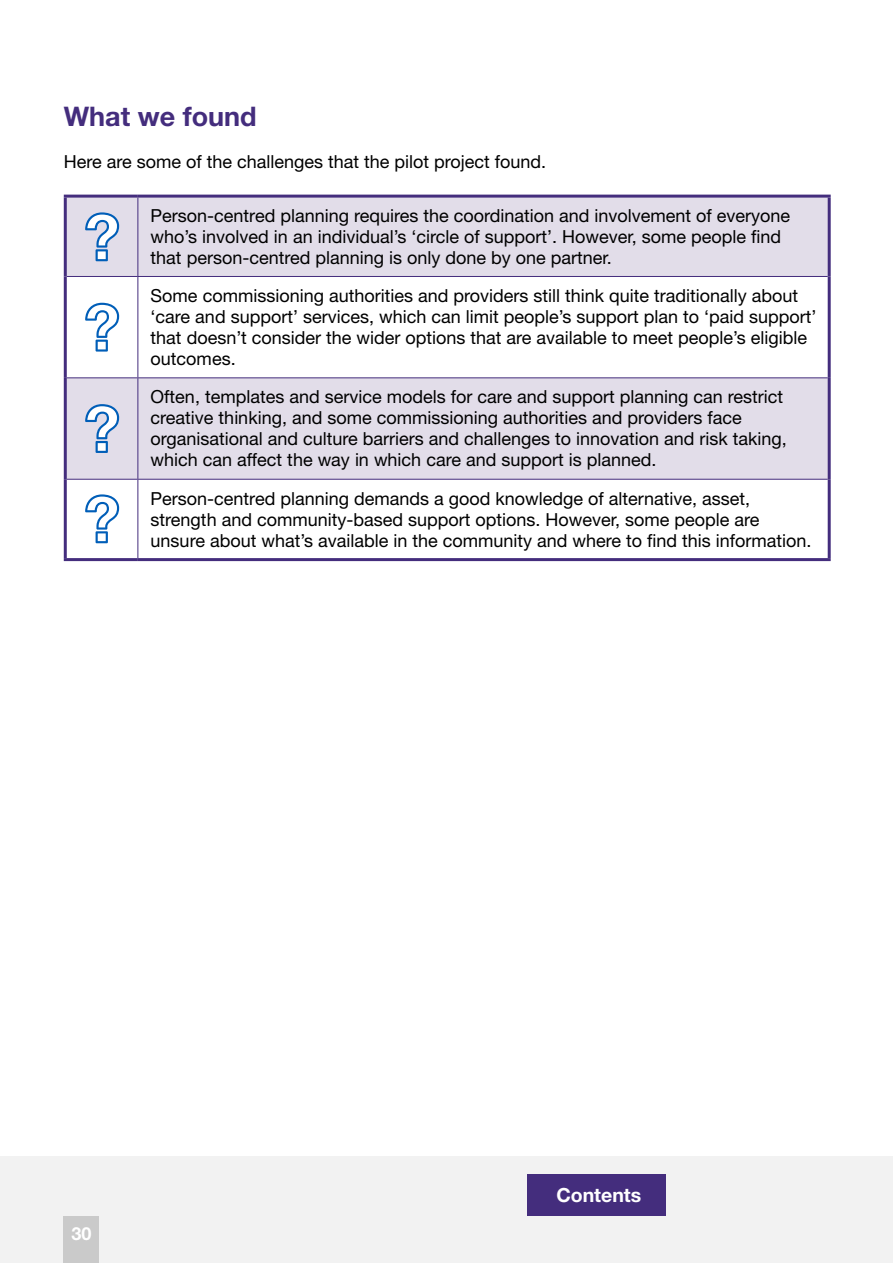
<style>
.page{position:relative;width:893px;height:1263px;background:#fff}
.page>*{position:absolute;margin:0;border:0;box-sizing:border-box;transform-origin:0 0}
.t1{font:700 27px "Helvetica Neue LT Std";color:#442d7d}
.t2{font:700 19.5px "Helvetica Neue LT Std";color:#fff}
.t3{font:18px/21px "Helvetica Neue LT Std";color:#000}
.t4{font:700 18px "Helvetica Neue LT Std";color:#fff}
</style>
<div class="page">
<div style="left:0;top:1157px;width:893px;height:106px;background:#f2f2f2"></div>
<div style="left:64px;top:1216px;width:35px;height:47px;background:#cacaca"></div>
<div style="left:527px;top:1174px;width:138px;height:42px;background:#442d7d"></div>
<svg style="left:67px;top:198px;width:761px;height:281px;fill:#e2dde9"></svg>
<hr style="left:138px;top:198px;width:1px;height:78px;background:#442d7d">
<hr style="left:67px;top:276px;width:71px;height:1px;background:#442d7d">
<hr style="left:138px;top:276px;width:690px;height:1px;background:#442d7d">
<hr style="left:138px;top:277px;width:1px;height:100px;background:#442d7d">
<hr style="left:67px;top:377px;width:71px;height:1px;background:#442d7d">
<hr style="left:138px;top:377px;width:690px;height:1px;background:#442d7d">
<hr style="left:138px;top:378px;width:1px;height:101px;background:#442d7d">
<hr style="left:67px;top:479px;width:71px;height:1px;background:#442d7d">
<hr style="left:138px;top:479px;width:690px;height:1px;background:#442d7d">
<hr style="left:138px;top:480px;width:1px;height:78px;background:#442d7d">
<hr style="left:64px;top:195px;width:74px;height:3px;background:#442d7d">
<hr style="left:64px;top:198px;width:3px;height:78px;background:#442d7d">
<hr style="left:138px;top:195px;width:693px;height:3px;background:#442d7d">
<hr style="left:828px;top:198px;width:3px;height:78px;background:#442d7d">
<hr style="left:64px;top:276px;width:3px;height:102px;background:#442d7d">
<hr style="left:828px;top:276px;width:3px;height:102px;background:#442d7d">
<hr style="left:64px;top:378px;width:3px;height:101px;background:#442d7d">
<hr style="left:828px;top:378px;width:3px;height:101px;background:#442d7d">
<hr style="left:64px;top:479px;width:3px;height:79px;background:#442d7d">
<hr style="left:828px;top:479px;width:3px;height:79px;background:#442d7d">
<hr style="left:64px;top:558px;width:74px;height:3px;background:#442d7d">
<hr style="left:138px;top:558px;width:693px;height:3px;background:#442d7d">
<svg style="left:85px;top:212px;width:34px;height:49px"></svg>
<svg style="left:85px;top:303px;width:34px;height:49px"></svg>
<svg style="left:85px;top:404px;width:34px;height:49px"></svg>
<svg style="left:85px;top:494px;width:34px;height:49px"></svg>
<h1 class="t1" style="left:64px;top:99px;width:194px">What we found</h1>
<p class="t3" style="left:64px;top:150px;width:484px">Here are some of the challenges that the pilot project found.</p>
<p class="t3" style="left:151px;top:205px;width:641px">Person-centred planning requires the coordination and involvement of everyone who’s involved in an individual’s ‘circle of support’. However, some people find that person-centred planning is only done by one partner.</p>
<p class="t3" style="left:151px;top:285px;width:667px">Some commissioning authorities and providers still think quite traditionally about ‘care and support’ services, which can limit people’s support plan to ‘paid support’ that doesn’t consider the wider options that are available to meet people’s eligible outcomes.</p>
<p class="t3" style="left:151px;top:386px;width:638px">Often, templates and service models for care and support planning can restrict creative thinking, and some commissioning authorities and providers face organisational and culture barriers and challenges to innovation and risk taking, which can affect the way in which care and support is planned.</p>
<p class="t3" style="left:151px;top:488px;width:662px">Person-centred planning demands a good knowledge of alternative, asset, strength and community-based support options. However, some people are unsure about what’s available in the community and where to find this information.</p>
<p class="t4" style="left:71px;top:1222px;width:22px">30</p>
<p class="t2" style="left:556px;top:1183px;width:86px">Contents</p>
</div>
